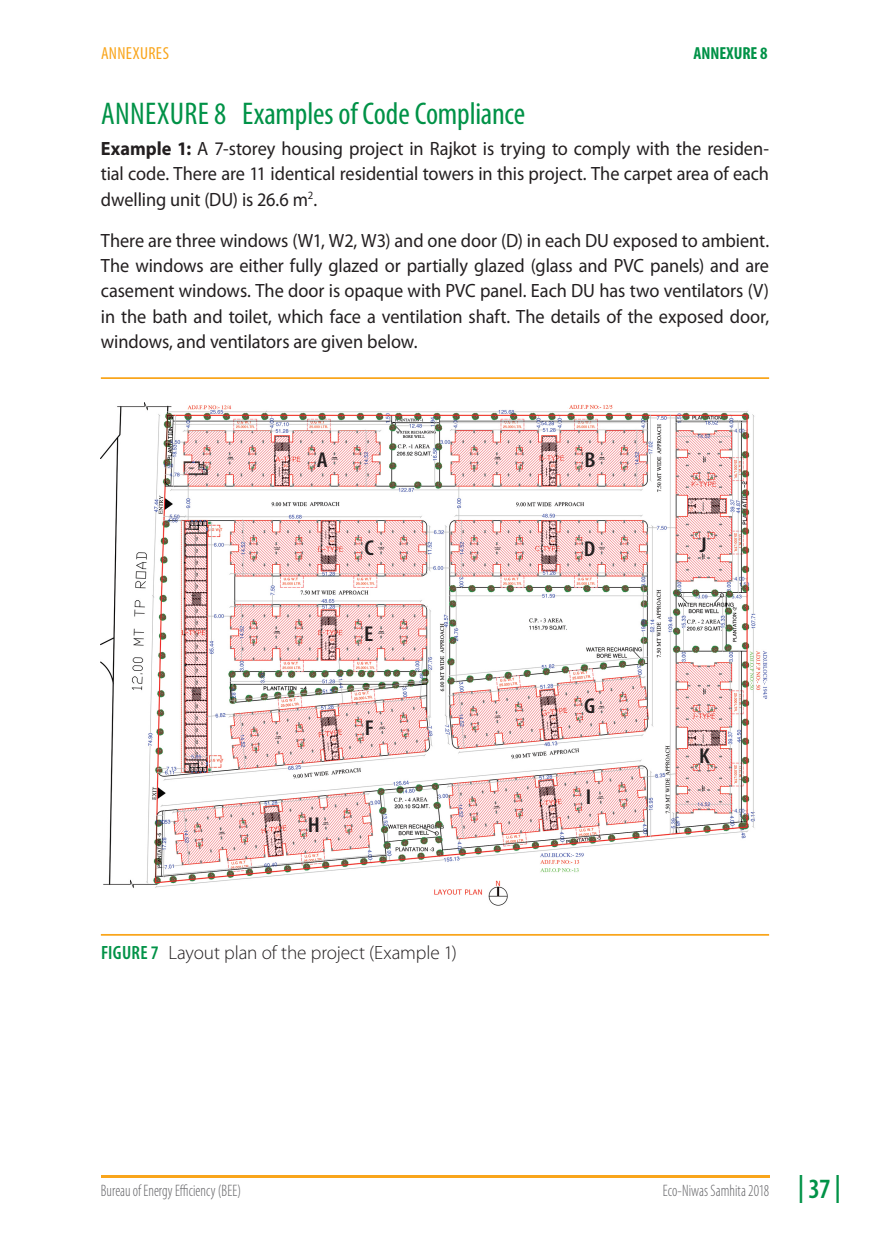
<style>
.page{position:relative;width:870px;height:1235px;background:#fff}
.page>*{position:absolute;margin:0;border:0;box-sizing:border-box;transform-origin:0 0}
.t1{font:condensed 31.5px "Myriad Pro";color:#009247}
.t2{font:600 condensed 28px "Myriad Pro";color:#009247}
.t3{font:600 condensed 21.53px "Myriad Pro";color:#231f20;scale:1.14 1}
.t4{font:19.25px/25.4px "Myriad Pro";letter-spacing:-.005em;color:#231f20;text-align:justify;scale:.95 1}
.t5{font:300 19.25px "Myriad Pro";letter-spacing:-.005em;color:#231f20}
.t6{font:600 condensed 19.25px "Myriad Pro";color:#009247}
.t7{font:condensed 17.5px "Myriad Pro";letter-spacing:.02em;color:#f9a51b}
.t8{font:700 condensed 17.5px "Myriad Pro";letter-spacing:-.005em;color:#009247}
.t9{font:300 condensed 16.62px "Myriad Pro";color:#636366;scale:.9 1}
.s1{font-weight:700}
.s2{font-weight:600;font-stretch:condensed;color:#009247}
</style>
<div class="page">
<hr style="left:101px;top:1175px;width:668px;height:2px;background:#f9a51b">
<hr style="left:101px;top:377px;width:668px;height:2px;background:#f9a51b">
<hr style="left:101px;top:934px;width:668px;height:2px;background:#f9a51b">
<img style="left:101px;top:402px;width:667px;height:504px">
<p class="t7" style="left:101px;top:43px;width:69px">ANNEXURES</p>
<p class="t8" style="left:693px;top:42px;width:76px">ANNEXURE 8</p>
<h1 class="t1" style="left:101px;top:95px;width:425px">Annexure 8 Examples of Code Compliance</h1>
<p class="t4" style="left:101px;top:135px;width:704px"><span class="s1">Example 1:</span> A 7-storey housing project in Rajkot is trying to comply with the residen&shy;tial code. There are 11 identical residential towers in this project. The carpet area of each dwelling unit (DU) is 26.6 m<sup>2</sup>.</p>
<p class="t4" style="left:101px;top:227px;width:704px">There are three windows (W1, W2, W3) and one door (D) in each DU exposed to ambient.<br>The windows are either fully glazed or partially glazed (glass and PVC panels) and are casement windows. The door is opaque with PVC panel. Each DU has two ventilators (V) in the bath and toilet, which face a ventilation shaft. The details of the exposed door, windows, and ventilators are given below.</p>
<p class="t3" style="left:317px;top:446px;width:10px">A</p>
<p class="t3" style="left:584px;top:446px;width:11px">B</p>
<p class="t3" style="left:364px;top:534px;width:9px">C</p>
<p class="t3" style="left:583px;top:536px;width:12px">D</p>
<p class="t3" style="left:364px;top:620px;width:10px">E</p>
<p class="t3" style="left:308px;top:812px;width:10px">H</p>
<p class="t3" style="left:365px;top:715px;width:9px">F</p>
<p class="t6" style="left:101px;top:941px;width:22px">FIGURE</p>
<p class="t5" style="left:151px;top:941px;width:307px"><span class="s2">7</span> Layout plan of the project (Example 1)</p>
<p class="t3" style="left:584px;top:692px;width:11px">G</p>
<p class="t3" style="left:586px;top:784px;width:4px">I</p>
<p class="t3" style="left:700px;top:532px;width:8px">J</p>
<p class="t3" style="left:699px;top:743px;width:11px">K</p>
<p class="t9" style="left:101px;top:1180px;width:157px">Bureau of Energy Efficiency (BEE)</p>
<p class="t9" style="left:662px;top:1180px;width:119px">Eco-Niwas Samhita 2018</p>
<h2 class="t2" style="left:798px;top:1170px;width:44px">| 37 |</h2>
</div>
